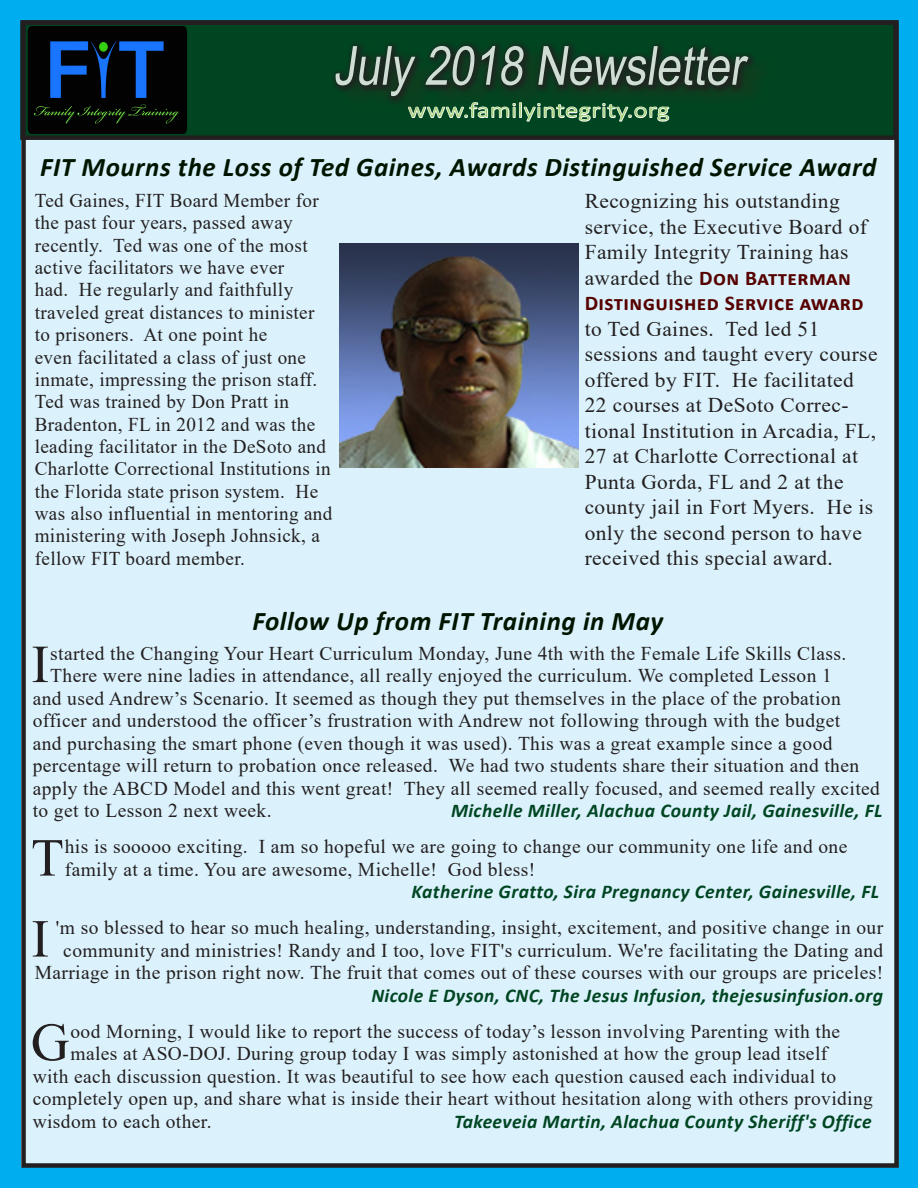
<style>
.page{position:relative;width:918px;height:1188px;background:#00aeef}
.page>*{position:absolute;margin:0;border:0;box-sizing:border-box;transform-origin:0 0}
.t1{font:54px "Arial Narrow";color:#cfddd4}
.t2{font:53.55px "Times New Roman";color:#231f20}
.t3{font:italic 700 27px "Calibri";letter-spacing:.02em;color:#001500}
.t4{font:21px/25.5px "Times New Roman";letter-spacing:.02em;color:#231f20}
.t5{font:700 21px/25.5px "Calibri";letter-spacing:.02em;color:#560000}
.t6{font:300 21px "Calibri";letter-spacing:.02em;color:#9cce6d;scale:1.25 1}
.t7{font:19.5px/22.4px "Times New Roman";letter-spacing:.02em;color:#231f20}
.t8{font:italic 700 19.5px "Calibri";letter-spacing:.02em;color:#004521}
.s1{font-family:"Times New Roman";font-weight:400;color:#231f20}
</style>
<div class="page">
<div style="left:21px;top:21px;width:876px;height:1146px;background:#dbf2fc"></div>
<img style="left:340px;top:243px;width:238px;height:225px">
<div style="left:22px;top:22px;width:874px;height:116px;background:#004521"></div>
<div style="left:20px;top:20px;width:878px;height:120px;border:4px solid #231f20"></div>
<img style="left:28px;top:26px;width:159px;height:108px">
<div style="left:337px;top:42px;width:441px;height:79px;background:#940408;opacity:.11"></div>
<div style="left:330px;top:40px;width:427px;height:65px;background:#231f20;opacity:.75"></div>
<div style="left:21px;top:20px;width:878px;height:1148px;border:4px solid #231f20"></div>
<h1 class="t1" style="left:333px;top:26px;width:423px">July 2018 Newsletter</h1>
<p class="t6" style="left:408px;top:97px;width:211px">www.familyintegrity.org</p>
<h3 class="t3" style="left:40px;top:148px;width:838px">FIT Mourns the Loss of Ted Gaines, Awards Distinguished Service Award</h3>
<p class="t7" style="left:35px;top:189px;width:299px">Ted Gaines, FIT Board Member for the past four years, passed away recently. Ted was one of the most active facilitators we have ever<br>had. He regularly and faithfully traveled great distances to minister to prisoners. At one point he<br>even facilitated a class of just one inmate, impressing the prison staff.<br>Ted was trained by Don Pratt in Bradenton, FL in 2012 and was the leading facilitator in the DeSoto and Charlotte Correctional Institutions in the Florida state prison system. He was also influential in mentoring and ministering with Joseph Johnsick, a fellow FIT board member.</p>
<p class="t4" style="left:585px;top:188px;width:284px">Recognizing his outstanding service, the Executive Board of<br>Family Integrity Training has</p>
<p class="t5" style="left:585px;top:265px;width:280px"><span class="s1">awarded the</span> Don Batterman<br>Distinguished Service award</p>
<p class="t4" style="left:585px;top:315px;width:294px">to Ted Gaines. Ted led 51 sessions and taught every course offered by FIT. He facilitated<br>22 courses at DeSoto Correc&shy;tional Institution in Arcadia, FL,<br>27 at Charlotte Correctional at<br>Punta Gorda, FL and 2 at the county jail in Fort Myers. He is only the second person to have received this special award.</p>
<h3 class="t3" style="left:253px;top:602px;width:412px">Follow Up from FIT Training in May</h3>
<h2 class="t2" style="left:31px;top:626px;width:19px">I</h2>
<p class="t7" style="left:50px;top:641px;width:798px">started the Changing Your Heart Curriculum Monday, June 4th with the Female Life Skills Class.</p>
<p class="t7" style="left:50px;top:664px;width:783px">There were nine ladies in attendance, all really enjoyed the curriculum. We completed Lesson 1</p>
<p class="t7" style="left:33px;top:686px;width:810px">and used Andrew’s Scenario. It seemed as though they put themselves in the place of the probation</p>
<p class="t7" style="left:33px;top:709px;width:809px">officer and understood the officer’s frustration with Andrew not following through with the budget</p>
<p class="t7" style="left:33px;top:731px;width:801px">and purchasing the smart phone (even though it was used). This was a great example since a good</p>
<p class="t7" style="left:33px;top:754px;width:828px">percentage will return to probation once released. We had two students share their situation and then</p>
<p class="t7" style="left:33px;top:776px;width:849px">apply the ABCD Model and this went great! They all seemed really focused, and seemed really excited</p>
<p class="t7" style="left:33px;top:799px;width:240px">to get to Lesson 2 next week.</p>
<p class="t8" style="left:451px;top:797px;width:433px">Michelle Miller, Alachua County Jail, Gainesville, FL</p>
<h2 class="t2" style="left:31px;top:820px;width:34px">T</h2>
<p class="t7" style="left:65px;top:835px;width:784px">his is sooooo exciting. I am so hopeful we are going to change our community one life and one family at a time. You are awesome, Michelle! God bless!</p>
<p class="t8" style="left:412px;top:878px;width:469px">Katherine Gratto, Sira Pregnancy Center, Gainesville, FL</p>
<h2 class="t2" style="left:31px;top:901px;width:19px">I</h2>
<p class="t7" style="left:35px;top:916px;width:850px;text-align:right">'m so blessed to hear so much healing, understanding, insight, excitement, and positive change in our community and ministries! Randy and I too, love FIT's curriculum. We're facilitating the Dating and<br>Marriage in the prison right now. The fruit that comes out of these courses with our groups are priceles!</p>
<p class="t8" style="left:371px;top:981px;width:513px">Nicole E Dyson, CNC, The Jesus Infusion, thejesusinfusion.org</p>
<h2 class="t2" style="left:31px;top:1004px;width:40px">G</h2>
<p class="t7" style="left:71px;top:1019px;width:771px">ood Morning, I would like to report the success of today’s lesson involving Parenting with the</p>
<p class="t7" style="left:71px;top:1042px;width:758px">males at ASO-DOJ. During group today I was simply astonished at how the group lead itself</p>
<p class="t7" style="left:33px;top:1064px;width:805px">with each discussion question. It was beautiful to see how each question caused each individual to</p>
<p class="t7" style="left:33px;top:1087px;width:842px">completely open up, and share what is inside their heart without hesitation along with others providing</p>
<p class="t7" style="left:33px;top:1109px;width:180px">wisdom to each other.</p>
<p class="t8" style="left:454px;top:1107px;width:419px">Takeeveia Martin, Alachua County Sheriff's Office</p>
</div>
